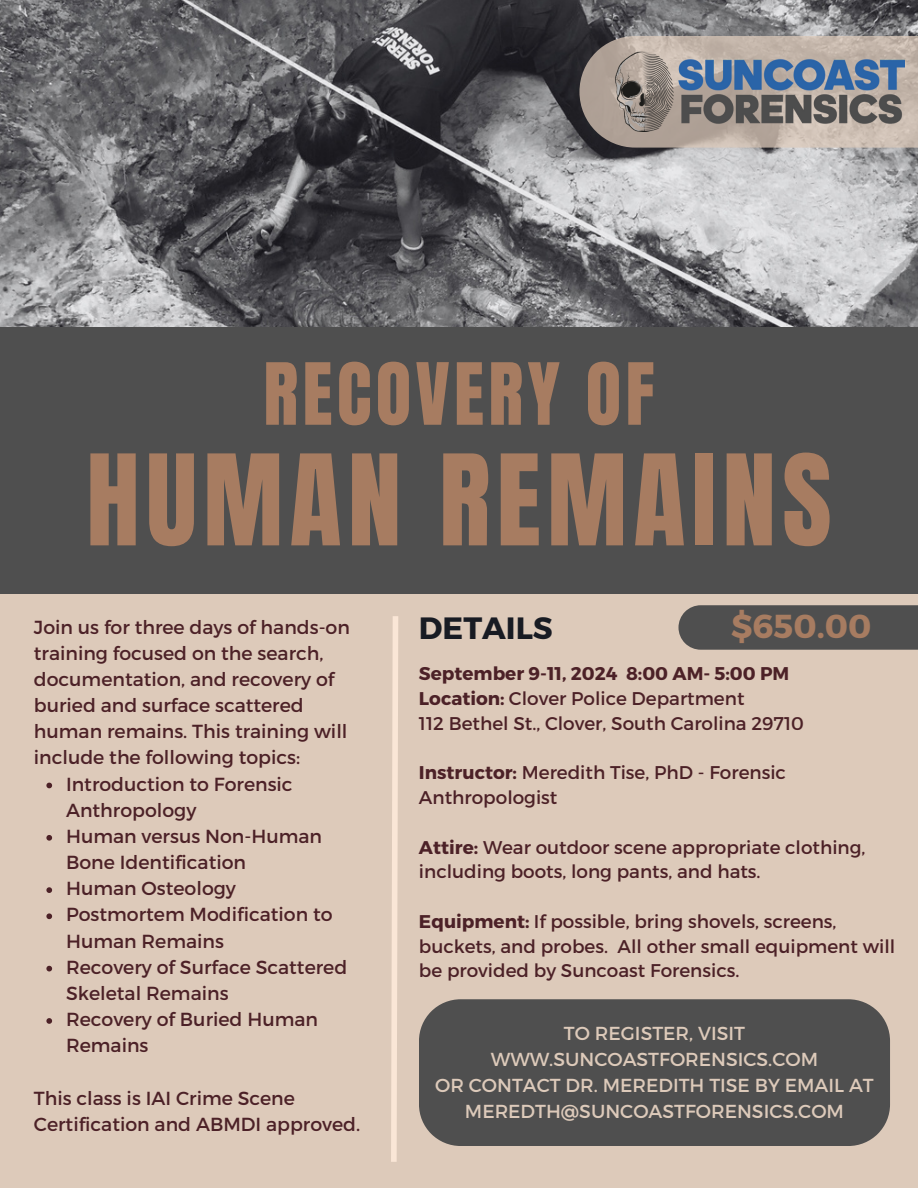
<style>
.page{position:relative;width:918px;height:1188px;background:#ddcaba}
.page>*{position:absolute;margin:0;border:0;box-sizing:border-box;transform-origin:0 0}
.t1{font:107.1px "Anton";letter-spacing:.06em;color:#a77c61}
.t2{font:72.75px "Anton";letter-spacing:.06em;color:#a77c61}
.t3{font:700 33.15px "Montserrat";color:#a77c61}
.t4{font:700 30.75px "Montserrat";color:#181b23}
.t5{font:18.9px/26.1px "Montserrat";color:#4c2127}
.t6{font:18.75px/25.8px "Montserrat";color:#ddcaba;text-align:center}
.t7{font:18.45px/24.8px "Montserrat";color:#4c2127}
.t8{font:700 18.45px "Montserrat";color:#4c2127}
.s1{font-weight:700}
</style>
<div class="page">
<img style="left:0;top:0;width:918px;height:328px">
<svg style="left:579px;top:36px;width:339px;height:112px"></svg>
<div style="left:0;top:328px;width:918px;height:266px;background:#4f4f4f"></div>
<svg style="left:391px;top:616px;width:7px;height:546px"></svg>
<div style="left:419px;top:999px;width:471px;height:147px;background:#4f4f4f"></div>
<div style="left:678px;top:605px;width:240px;height:45px;background:#4f4f4f"></div>
<img style="left:615px;top:52px;width:290px;height:80px">
<svg style="left:46px;top:783px;width:6px;height:5px"></svg>
<svg style="left:46px;top:835px;width:6px;height:6px"></svg>
<svg style="left:46px;top:887px;width:6px;height:6px"></svg>
<svg style="left:46px;top:913px;width:6px;height:6px"></svg>
<svg style="left:46px;top:966px;width:6px;height:5px"></svg>
<svg style="left:46px;top:1018px;width:6px;height:6px"></svg>
<p class="t2" style="left:263px;top:342px;width:393px">RECOVERY OF</p>
<h2 class="t1" style="left:86px;top:423px;width:747px">HUMAN REMAINS</h2>
<h1 class="t5" style="left:34px;top:613px;width:318px">Join us for three days of hands-on training focused on the search, documentation, and recovery of buried and surface scattered human remains. This training will include the following topics:</h1>
<p class="t5" style="left:66px;top:770px;width:228px">Introduction to Forensic<br>Anthropology</p>
<p class="t5" style="left:66px;top:822px;width:258px">Human versus Non-Human<br>Bone Identification</p>
<p class="t5" style="left:66px;top:875px;width:171px">Human Osteology</p>
<p class="t5" style="left:66px;top:901px;width:268px">Postmortem Modification to<br>Human Remains</p>
<p class="t5" style="left:66px;top:953px;width:283px">Recovery of Surface Scattered<br>Skeletal Remains</p>
<p class="t5" style="left:66px;top:1005px;width:253px">Recovery of Buried Human<br>Remains</p>
<p class="t5" style="left:34px;top:1084px;width:328px">This class is IAI Crime Scene<br>Certification and ABMDI approved.</p>
<p class="t3" style="left:731px;top:605px;width:142px">$650.00</p>
<p class="t4" style="left:419px;top:608px;width:135px">DETAILS</p>
<h3 class="t8" style="left:419px;top:662px;width:372px">September 9-11, 2024 8:00 AM- 5:00 PM</h3>
<h3 class="t7" style="left:419px;top:685px;width:327px"><span class="s1">Location:</span> Clover Police Department</h3>
<p class="t7" style="left:419px;top:710px;width:387px">112 Bethel St., Clover, South Carolina 29710</p>
<p class="t7" style="left:419px;top:760px;width:368px"><span class="s1">Instructor:</span> Meredith Tise, PhD - Forensic<br>Anthropologist</p>
<p class="t7" style="left:419px;top:834px;width:448px"><span class="s1">Attire:</span> Wear outdoor scene appropriate clothing, including boots, long pants, and hats.</p>
<p class="t7" style="left:419px;top:908px;width:478px"><span class="s1">Equipment:</span> If possible, bring shovels, screens, buckets, and probes. All other small equipment will be provided by Suncoast Forensics.</p>
<p class="t6" style="left:435px;top:1020px;width:440px">TO REGISTER, VISIT<br>WWW.SUNCOASTFORENSICS.COM<br>OR CONTACT DR. MEREDITH TISE BY EMAIL AT<br>MEREDTH@SUNCOASTFORENSICS.COM</p>
</div>
